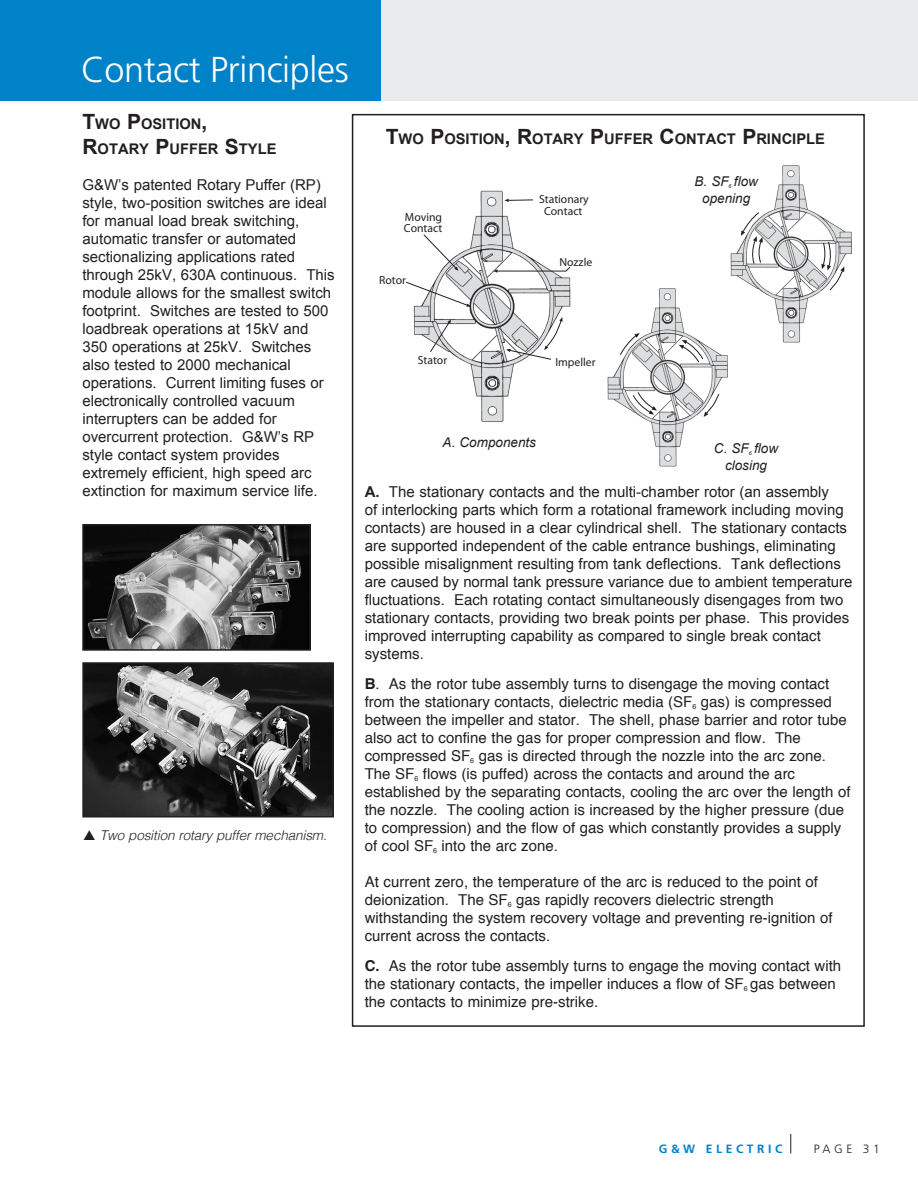
<style>
.page{position:relative;width:918px;height:1188px;background:#fff}
.page>*{position:absolute;margin:0;border:0;box-sizing:border-box;transform-origin:0 0}
.Normal_Text{font:300 36px "Frutiger";letter-spacing:-.01em;color:#fff}
.Body_text{font:15px/18px "Arial";color:#231f20}
.t1{font:15px/18px "Helvetica";color:#231f20}
.Subhead_1{font:700 14.7px "Arial";color:#231f20}
.Chart_Caption{font:italic 13.5px "Arial";color:#231f20}
.t2{font:italic 300 13.5px "Helvetica";letter-spacing:-.01em;color:#231f20}
.t3{font:700 12px "Frutiger";letter-spacing:.3em;color:#0082c8}
.t4{font:300 12px "Frutiger";letter-spacing:.3em;color:#231f20}
.t5{font:condensed 11.7px/11.7px "Helvetica";color:#231f20;text-align:center}
.Chart_Caption-2{font:italic 5.25px "Arial";color:#231f20}
.s1{font-size:21px}
.s2{font-weight:700}
.s3{font-family:"Helvetica"}
</style>
<div class="page">
<svg style="left:790px;top:1134px;width:1px;height:19px"></svg>
<div style="left:0;top:0;width:918px;height:100px;background:#e9eaeb"></div>
<div style="left:0;top:0;width:380px;height:100px;background:#0082c8"></div>
<img style="left:85px;top:665px;width:246px;height:150px">
<div style="left:82px;top:662px;width:252px;height:156px;border:2px solid #231f20"></div>
<img style="left:85px;top:527px;width:223px;height:121px">
<div style="left:82px;top:524px;width:229px;height:127px;border:2px solid #231f20"></div>
<img style="left:406px;top:190px;width:165px;height:232px">
<svg style="left:504px;top:199px;width:29px;height:3px"></svg>
<svg style="left:430px;top:319px;width:21px;height:33px"></svg>
<svg style="left:406px;top:282px;width:65px;height:25px"></svg>
<svg style="left:423px;top:234px;width:36px;height:37px"></svg>
<hr style="left:497px;top:271px;width:69px;height:1px;background:#231f20">
<svg style="left:493px;top:269px;width:5px;height:4px"></svg>
<svg style="left:565px;top:266px;width:6px;height:6px"></svg>
<svg style="left:506px;top:317px;width:57px;height:43px"></svg>
<img style="left:730px;top:165px;width:122px;height:178px">
<svg style="left:821px;top:242px;width:23px;height:49px"></svg>
<svg style="left:741px;top:212px;width:22px;height:52px"></svg>
<img style="left:607px;top:284px;width:127px;height:183px">
<svg style="left:620px;top:333px;width:20px;height:22px"></svg>
<svg style="left:704px;top:394px;width:15px;height:23px"></svg>
<svg style="left:679px;top:340px;width:24px;height:23px"></svg>
<svg style="left:633px;top:392px;width:24px;height:23px"></svg>
<p class="Normal_Text" style="left:81px;top:49px;width:269px">Contact Principles</p>
<p class="Subhead_1" style="left:82px;top:114px;width:126px"><span class="s1">T</span>WO <span class="s1">P</span>OSITION<span class="s1">,</span></p>
<p class="Subhead_1" style="left:82px;top:139px;width:196px"><span class="s1">R</span>OTARY <span class="s1">P</span> UFFER <span class="s1">S</span>TYLE</p>
<p class="Body_text" style="left:82px;top:176px;width:254px">G&amp;W’s patented Rotary Puffer (RP) style, two-position switches are ideal for manual load break switching, automatic transfer or automated sectionalizing applications rated through 25kV, 630A continuous. This module allows for the smallest switch footprint. Switches are tested to 500 loadbreak operations at 15kV and 350 operations at 25kV. Switches also tested to 2000 mechanical operations. Current limiting fuses or electronically controlled vacuum interrupters can be added for overcurrent protection. G&amp;W’s RP style contact system provides extremely efficient, high speed arc extinction for maximum service life.</p>
<p class="t2" style="left:100px;top:824px;width:228px">Two position rotary puffer mechanism.</p>
<p class="Subhead_1" style="left:386px;top:130px;width:441px"><span class="s1">T</span>WO <span class="s1">P</span>OSITION<span class="s1">, R</span>OTARY <span class="s1">P</span>UFFER <span class="s1">C</span>ONTACT <span class="s1">P</span>RINCIPLE</p>
<p class="t5" style="left:404px;top:211px;width:40px;text-align:left">Moving<br>Contact</p>
<p class="t5" style="left:379px;top:274px;width:28px">Rotor</p>
<p class="t5" style="left:539px;top:193px;width:51px">Stationary<br>Contact</p>
<p class="t5" style="left:560px;top:256px;width:34px">Nozzle</p>
<p class="t5" style="left:418px;top:354px;width:31px">Stator</p>
<p class="t5" style="left:555px;top:356px;width:42px">Impeller</p>
<p class="Chart_Caption" style="left:443px;top:433px;width:95px">A. Components</p>
<p class="Chart_Caption" style="left:695px;top:173px;width:65px">B. SF flow</p>
<p class="Chart_Caption-2" style="left:729px;top:182px;width:4px">6</p>
<p class="Chart_Caption" style="left:702px;top:189px;width:50px">opening</p>
<p class="Chart_Caption" style="left:714px;top:440px;width:66px">C. SF flow</p>
<p class="Chart_Caption-2" style="left:749px;top:449px;width:4px">6</p>
<p class="Chart_Caption" style="left:725px;top:456px;width:44px">closing</p>
<p class="Body_text" style="left:365px;top:482px;width:489px"><span class="s2">A.</span> The stationary contacts and the multi-chamber rotor (an assembly<br>of interlocking parts which form a rotational framework including moving contacts) are housed in a clear cylindrical shell. The stationary contacts are supported independent of the cable entrance bushings, eliminating possible misalignment resulting from tank deflections. Tank deflections are caused by normal tank pressure variance due to ambient temperature <span class="s3">fluctuations. Each rotating contact simultaneously disengages from two stationary contacts, providing two break points per phase. This provides improved interrupting capability as compared to single break contact systems.</span></p>
<p class="t1" style="left:365px;top:675px;width:487px"><span class="s2">B</span>. As the rotor tube assembly turns to disengage the moving contact from the stationary contacts, dielectric media (SF<sub>6</sub> gas) is compressed between the impeller and stator. The shell, phase barrier and rotor tube also act to confine the gas for proper compression and flow. The compressed SF<sub>6</sub> gas is directed through the nozzle into the arc zone.<br>The SF<sub>6</sub> flows (is puffed) across the contacts and around the arc established by the separating contacts, cooling the arc over the length of the nozzle. The cooling action is increased by the higher pressure (due to compression) and the flow of gas which constantly provides a supply of cool SF<sub>6</sub> into the arc zone.</p>
<p class="t1" style="left:365px;top:873px;width:469px">At current zero, the temperature of the arc is reduced to the point of deionization. The SF<sub>6</sub> gas rapidly recovers dielectric strength withstanding the system recovery voltage and preventing re-ignition of current across the contacts.</p>
<p class="t1" style="left:365px;top:957px;width:478px"><span class="s2">C.</span> As the rotor tube assembly turns to engage the moving contact with the stationary contacts, the impeller induces a flow of SF<sub>6</sub> gas between the contacts to minimize pre-strike.</p>
<p class="t3" style="left:659px;top:1141px;width:125px">G&amp;W ELECTRIC</p>
<p class="t4" style="left:814px;top:1142px;width:68px">PAGE 31</p>
</div>
